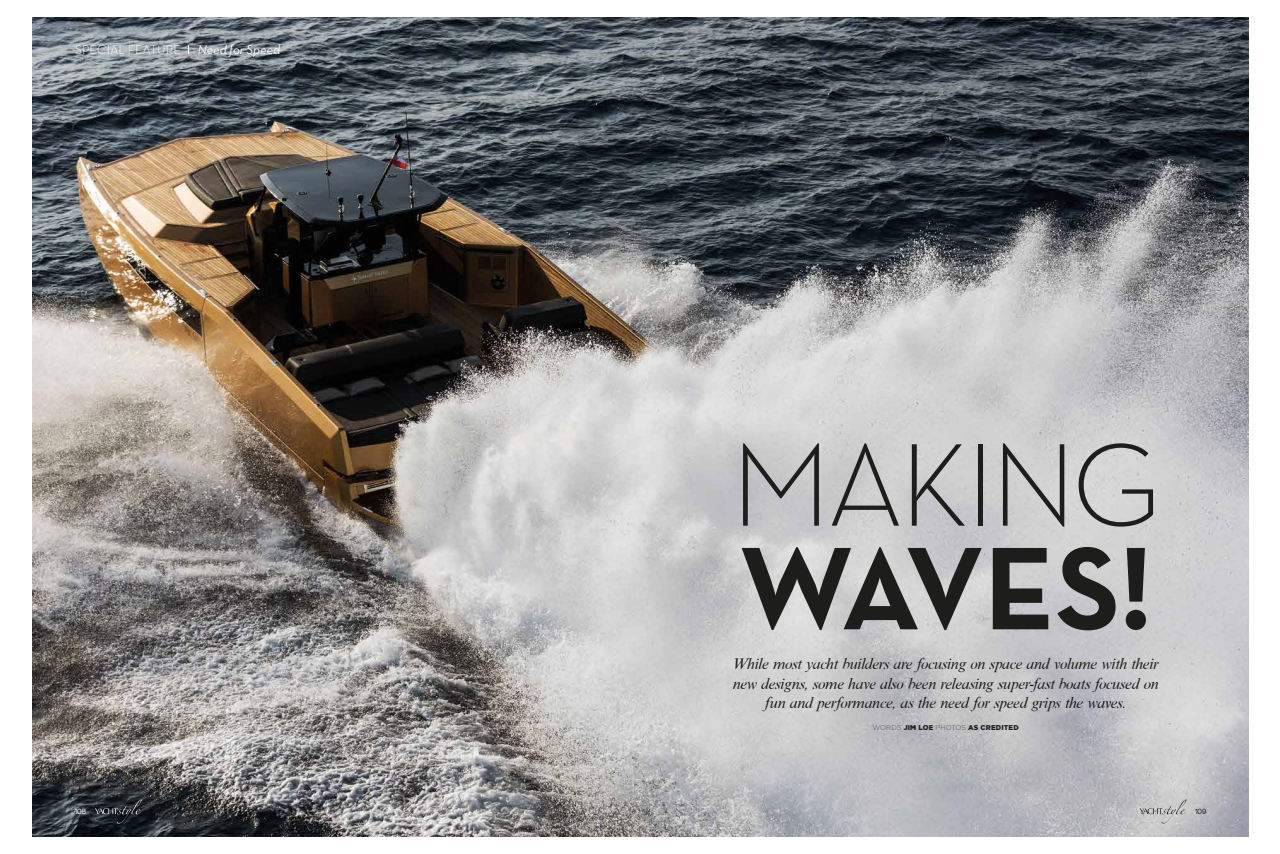
<style>
.page{position:relative;width:1280px;height:854px;background:#fff}
.page>*{position:absolute;margin:0;border:0;box-sizing:border-box;transform-origin:0 0}
.t1{font:300 119.61px/103.5px "Neutra Text";letter-spacing:-.04em;color:#1d1d1b}
.t2{font:italic 15.75px/19.2px "Nimbus Roman Becker No 9 T";letter-spacing:-.02em;color:#1d1d1b;text-align:center}
.t3{font:300 13.12px "Neutra Text";color:#fff}
.t4{font:italic 13.12px "Neutra Text";letter-spacing:-.005em;color:#fff}
.t5{font:900 7.88px "Aovel Sans";color:#fff}
.t6{font:900 7.88px "Aovel Sans";color:#1d1d1b}
.t7{font:900 7px "Gotham";letter-spacing:.02em;color:#1d1d1b}
.s1{font-weight:700}
.s2{font-weight:200}
</style>
<div class="page">
<img style="left:33px;top:17px;width:1215px;height:819px">
<svg style="left:95px;top:799px;width:47px;height:24px"></svg>
<svg style="left:1140px;top:799px;width:46px;height:24px"></svg>
<p class="t3" style="left:75px;top:42px;width:107px">SPECIAL FEATURE</p>
<p class="t4" style="left:198px;top:42px;width:84px">Need for Speed</p>
<p class="t5" style="left:75px;top:806px;width:12px">108</p>
<p class="t1" style="left:731px;top:430px;width:432px">MAKING<br><span class="s1">WAVES!</span></p>
<p class="t2" style="left:733px;top:654px;width:428px">While most yacht builders are focusing on space and volume with their new designs, some have also been releasing super-fast boats focused on fun and performance, as the need for speed grips the waves.</p>
<p class="t7" style="left:873px;top:722px;width:147px"><span class="s2">WORDS</span> JIM LOE <span class="s2">PHOTOS</span> AS CREDITED</p>
<p class="t6" style="left:1195px;top:806px;width:12px">109</p>
</div>
